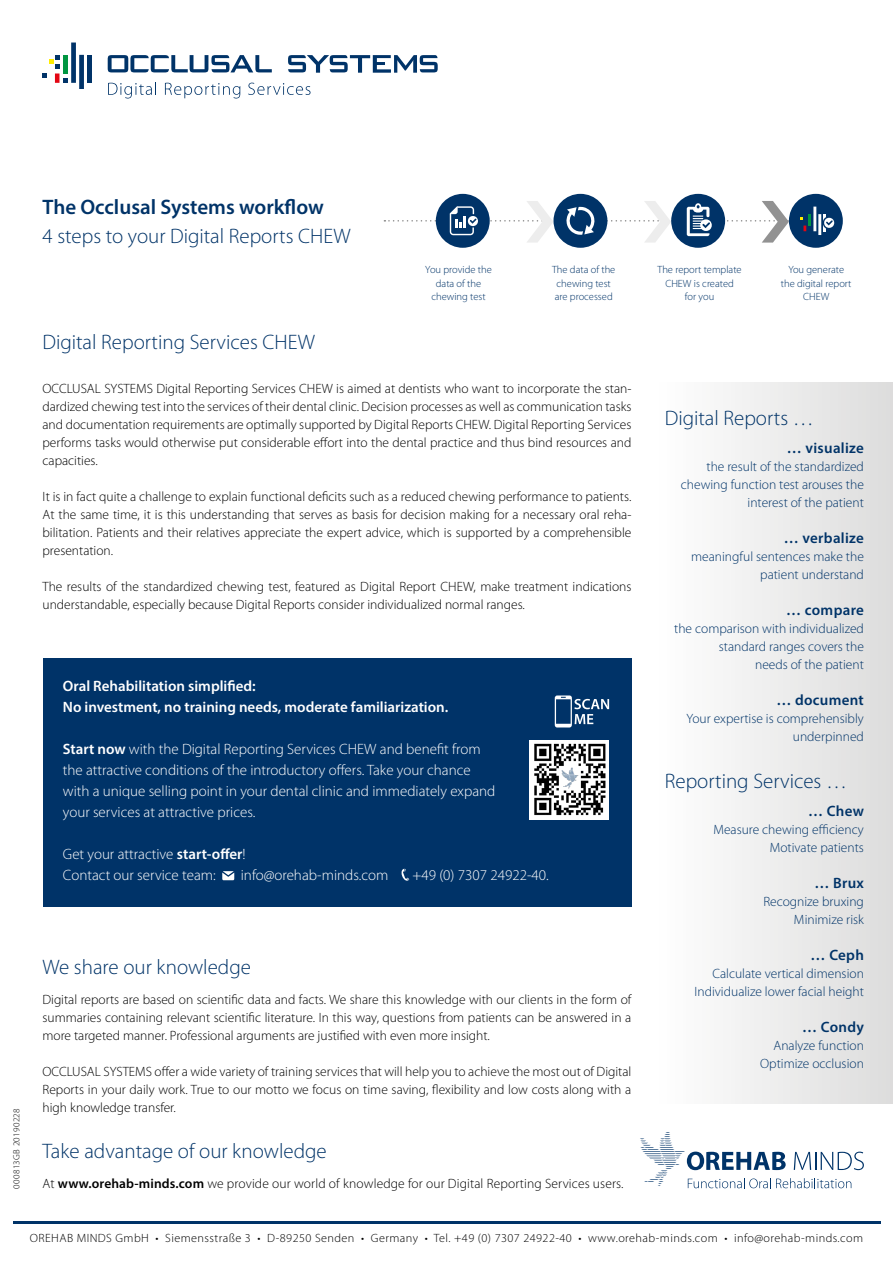
<style>
.page{position:relative;width:893px;height:1263px;background:#fff}
.page>*{position:absolute;margin:0;border:0;box-sizing:border-box;transform-origin:0 0}
.t1{font:300 21px "Myriad Pro";color:#003368}
.t2{font:600 21px "Myriad Pro";color:#003368}
.t3{font:300 15px/21px "Myriad Pro";color:#fff}
.t4{font:600 15px/21px "Myriad Pro";color:#fff}
.t5{font:600 15px "Myriad Pro";letter-spacing:.02em;color:#003368}
.t6{font:300 13.5px/18px "Myriad Pro";color:#000;text-align:justify}
.t7{font:300 13.5px/18px "Myriad Pro";color:#003368;text-align:right}
.t8{font:300 12px "Myriad Pro";letter-spacing:.035em;color:#000}
.t9{font:300 10.5px/13.5px "Myriad Pro";color:#003368;text-align:center}
.t10{font:300 9px "Myriad Pro";letter-spacing:.035em;color:#000}
.s1{font-weight:600}
</style>
<div class="page">
<div style="left:655px;top:383px;width:238px;height:721px;background:linear-gradient(to right,#fff,#dddddc)"></div>
<svg style="left:108px;top:82px;width:48px;height:17px"></svg>
<svg style="left:165px;top:83px;width:75px;height:16px"></svg>
<svg style="left:248px;top:83px;width:63px;height:12px"></svg>
<div style="left:87px;top:55px;width:5px;height:28px;background:#003368"></div>
<svg style="left:43px;top:43px;width:41px;height:46px"></svg>
<svg style="left:108px;top:55px;width:164px;height:17px"></svg>
<svg style="left:288px;top:55px;width:150px;height:18px"></svg>
<div style="left:436px;top:194px;width:54px;height:54px;background:#003368;border-radius:50%"></div>
<div style="left:553px;top:194px;width:54px;height:54px;background:#003368;border-radius:50%"></div>
<div style="left:671px;top:194px;width:54px;height:54px;background:#003368;border-radius:50%"></div>
<div style="left:789px;top:194px;width:54px;height:54px;background:#003368;border-radius:50%"></div>
<svg style="left:384px;top:201px;width:452px;height:42px"></svg>
<hr style="left:13px;top:1222px;width:867px;height:2px;background:#003368">
<svg style="left:640px;top:1132px;width:224px;height:56px"></svg>
<div style="left:43px;top:658px;width:588px;height:249px;background:#003368"></div>
<svg style="left:222px;top:871px;width:12px;height:9px"></svg>
<svg style="left:401px;top:869px;width:8px;height:12px"></svg>
<svg style="left:555px;top:695px;width:54px;height:32px"></svg>
<img style="left:530px;top:740px;width:79px;height:79px">
<p class="t10" style="left:12px;top:1188px;width:82px;rotate:-90deg">000813GB 20190228</p>
<h1 class="t2" style="left:43px;top:194px;width:283px">The Occlusal Systems workflow</h1>
<h1 class="t1" style="left:43px;top:224px;width:310px">4 steps to your Digital Reports CHEW</h1>
<p class="t9" style="left:425px;top:263px;width:68px">You provide the data of the chewing test</p>
<p class="t9" style="left:552px;top:263px;width:65px;text-align:left">The data of the chewing test are processed</p>
<p class="t9" style="left:657px;top:263px;width:86px">The report template<br>CHEW is created<br>for you</p>
<p class="t9" style="left:781px;top:263px;width:72px">You generate the digital report<br>CHEW</p>
<h1 class="t1" style="left:43px;top:331px;width:274px">Digital Reporting Services CHEW</h1>
<p class="t6" style="left:43px;top:380px;width:590px">OCCLUSAL SYSTEMS Digital Reporting Services CHEW is aimed at dentists who want to incorporate the stan&shy;dardized chewing test into the services of their dental clinic. Decision processes as well as communication tasks and documentation requirements are optimally supported by Digital Reports CHEW. Digital Reporting Services performs tasks would otherwise put considerable effort into the dental practice and thus bind resources and capacities.</p>
<p class="t6" style="left:43px;top:488px;width:590px">It is in fact quite a challenge to explain functional deficits such as a reduced chewing performance to patients.<br>At the same time, it is this understanding that serves as basis for decision making for a necessary oral reha&shy;bilitation. Patients and their relatives appreciate the expert advice, which is supported by a comprehensible presentation.</p>
<p class="t6" style="left:43px;top:578px;width:590px">The results of the standardized chewing test, featured as Digital Report CHEW, make treatment indications understandable, especially because Digital Reports consider individualized normal ranges.</p>
<p class="t4" style="left:63px;top:675px;width:387px">Oral Rehabilitation simplified:<br>No investment, no training needs, moderate familiarization.</p>
<p class="t3" style="left:63px;top:739px;width:434px"><span class="s1">Start now</span> with the Digital Reporting Services CHEW and benefit from the attractive conditions of the introductory offers. Take your chance with a unique selling point in your dental clinic and immediately expand your services at attractive prices.</p>
<p class="t3" style="left:63px;top:844px;width:184px">Get your attractive <span class="s1">start-offer</span>!<br>Contact our service team:</p>
<p class="t3" style="left:241px;top:865px;width:149px">info@orehab-minds.com</p>
<p class="t3" style="left:412px;top:865px;width:138px">+49 (0) 7307 24922-40.</p>
<h1 class="t1" style="left:43px;top:955px;width:210px">We share our knowledge</h1>
<p class="t6" style="left:43px;top:990px;width:590px">Digital reports are based on scientific data and facts. We share this knowledge with our clients in the form of summaries containing relevant scientific literature. In this way, questions from patients can be answered in a more targeted manner. Professional arguments are justified with even more insight.</p>
<p class="t6" style="left:43px;top:1062px;width:590px">OCCLUSAL SYSTEMS offer a wide variety of training services that will help you to achieve the most out of Digital Reports in your daily work. True to our motto we focus on time saving, flexibility and low costs along with a high knowledge transfer.</p>
<h1 class="t1" style="left:43px;top:1140px;width:286px">Take advantage of our knowledge</h1>
<p class="t6" style="left:43px;top:1175px;width:583px">At <span class="s1">www.orehab-minds.com</span> we provide our world of knowledge for our Digital Reporting Services users.</p>
<h1 class="t1" style="left:665px;top:406px;width:151px">Digital Reports …</h1>
<p class="t5" style="left:787px;top:439px;width:79px">… visualize</p>
<p class="t7" style="left:681px;top:458px;width:185px">the result of the standardized chewing function test arouses the interest of the patient</p>
<p class="t5" style="left:784px;top:529px;width:82px">… verbalize</p>
<p class="t7" style="left:691px;top:548px;width:174px">meaningful sentences make the patient understand</p>
<p class="t5" style="left:786px;top:601px;width:79px">… compare</p>
<p class="t7" style="left:674px;top:620px;width:191px">the comparison with individualized standard ranges covers the<br>needs of the patient</p>
<p class="t5" style="left:776px;top:691px;width:89px">… document</p>
<p class="t7" style="left:686px;top:710px;width:179px">Your expertise is comprehensibly underpinned</p>
<h1 class="t1" style="left:665px;top:769px;width:184px">Reporting Services …</h1>
<p class="t5" style="left:808px;top:801px;width:57px">… Chew</p>
<p class="t7" style="left:713px;top:821px;width:152px">Measure chewing efficiency<br>Motivate patients</p>
<p class="t5" style="left:814px;top:873px;width:51px">… Brux</p>
<p class="t7" style="left:763px;top:893px;width:102px">Recognize bruxing<br>Minimize risk</p>
<p class="t5" style="left:811px;top:945px;width:55px">… Ceph</p>
<p class="t7" style="left:694px;top:965px;width:171px">Calculate vertical dimension<br>Individualize lower facial height</p>
<p class="t5" style="left:802px;top:1017px;width:63px">… Condy</p>
<p class="t7" style="left:760px;top:1037px;width:105px">Analyze function<br>Optimize occlusion</p>
<p class="t8" style="left:30px;top:1231px;width:835px">OREHAB MINDS GmbH • Siemensstraße 3 • D-89250 Senden • Germany • Tel. +49 (0) 7307 24922-40 • www.orehab-minds.com • info@orehab-minds.com</p>
</div>
